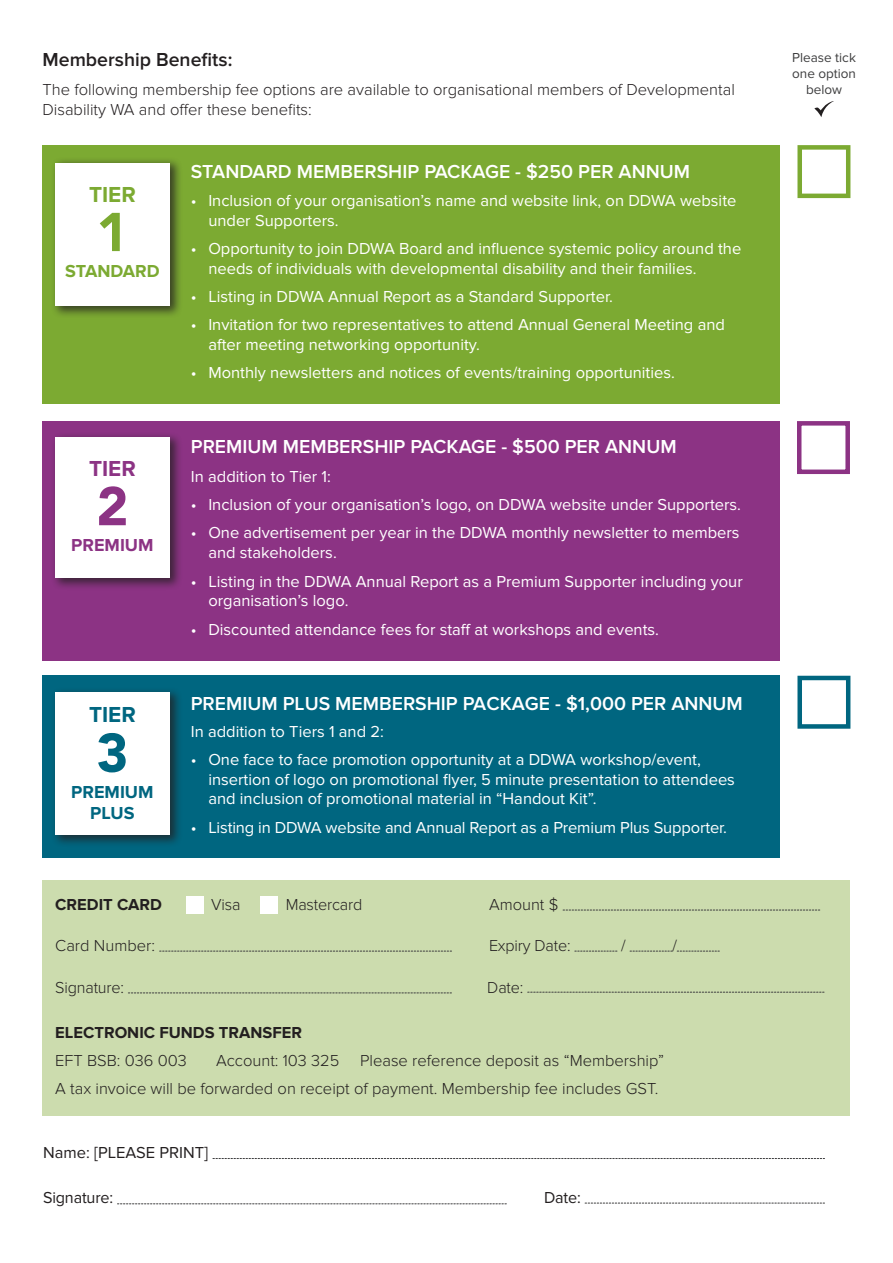
<style>
.page{position:relative;width:893px;height:1263px;background:#fff}
.page>*{position:absolute;margin:0;border:0;box-sizing:border-box;transform-origin:0 0}
.Heading_1{font:900 54px "Avenir";color:#7caa32}
.Heading_1-2{font:900 54px "Avenir";color:#8c3384}
.Heading_1-3{font:900 54px "Avenir";color:#006680}
.Heading_1-4{font:700 22.5px "Proxima Nova";color:#7caa32}
.Heading_1-5{font:700 22.5px "Proxima Nova";color:#8c3384}
.Heading_1-6{font:700 22.5px "Proxima Nova";color:#006680}
.paragraph{font:600 19.5px "Proxima Nova";color:#fff}
.t1{font:600 19.5px "Proxima Nova";color:#231f20}
.t2{font:700 18px "Proxima Nova";color:#006680}
.t3{font:700 18px "Proxima Nova";color:#7caa32}
.t4{font:700 18px "Proxima Nova";color:#8c3384}
.paragraph-2{font:16.5px/19.8px "Proxima Nova";color:#fff}
.t5{font:300 16.5px/19.8px "Proxima Nova";color:#231f20}
.t6{font:700 16.5px "Proxima Nova";color:#231f20}
.t7{font:16.5px "Proxima Nova";letter-spacing:-.01em;color:#231f20}
.t8{font:13.5px/16.2px "Proxima Nova";color:#3e3e3f;text-align:center}
</style>
<div class="page">
<svg style="left:814px;top:101px;width:20px;height:16px"></svg>
<div style="left:43px;top:145px;width:737px;height:259px;background:#7caa32"></div>
<div style="left:50px;top:157px;width:133px;height:162px;background:#231f20;opacity:.75"></div>
<div style="left:55px;top:163px;width:115px;height:143px;background:#fff"></div>
<div style="left:797px;top:145px;width:53px;height:53px;border:4px solid #7caa32"></div>
<div style="left:43px;top:421px;width:737px;height:239px;background:#8c3384"></div>
<div style="left:50px;top:431px;width:133px;height:160px;background:#231f20;opacity:.75"></div>
<div style="left:55px;top:438px;width:115px;height:140px;background:#fff"></div>
<div style="left:797px;top:421px;width:53px;height:53px;border:4px solid #8c3384"></div>
<div style="left:43px;top:676px;width:737px;height:182px;background:#006680"></div>
<div style="left:50px;top:686px;width:133px;height:162px;background:#231f20;opacity:.75"></div>
<div style="left:55px;top:693px;width:115px;height:142px;background:#fff"></div>
<div style="left:797px;top:676px;width:53px;height:53px;border:4px solid #006680"></div>
<div style="left:43px;top:880px;width:807px;height:236px;background:#ccdcae"></div>
<div style="left:186px;top:896px;width:17px;height:17px;background:#fff"></div>
<div style="left:260px;top:896px;width:18px;height:17px;background:#fff"></div>
<svg style="left:563px;top:910px;width:257px;height:1px"></svg>
<svg style="left:160px;top:951px;width:292px;height:1px"></svg>
<svg style="left:575px;top:951px;width:42px;height:1px"></svg>
<svg style="left:630px;top:951px;width:89px;height:1px"></svg>
<svg style="left:128px;top:992px;width:324px;height:1px"></svg>
<svg style="left:528px;top:992px;width:296px;height:1px"></svg>
<svg style="left:213px;top:1158px;width:612px;height:1px"></svg>
<svg style="left:117px;top:1203px;width:389px;height:1px"></svg>
<svg style="left:585px;top:1203px;width:240px;height:1px"></svg>
<p class="t1" style="left:43px;top:49px;width:191px">Membership Benefits:</p>
<p class="t5" style="left:43px;top:80px;width:694px">The following membership fee options are available to organisational members of Developmental<br>Disability WA and offer these benefits:</p>
<p class="Heading_1-4" style="left:89px;top:181px;width:48px">TIER</p>
<p class="Heading_1" style="left:96px;top:186px;width:33px">1</p>
<p class="t3" style="left:65px;top:261px;width:96px">STANDARD</p>
<p class="Heading_1-5" style="left:89px;top:455px;width:48px">TIER</p>
<p class="Heading_1-2" style="left:96px;top:460px;width:33px">2</p>
<p class="t4" style="left:71px;top:535px;width:84px">PREMIUM</p>
<p class="Heading_1-6" style="left:89px;top:702px;width:48px">TIER</p>
<p class="Heading_1-3" style="left:96px;top:707px;width:33px">3</p>
<p class="t2" style="left:71px;top:781px;width:84px">PREMIUM</p>
<p class="t2" style="left:90px;top:803px;width:46px">PLUS</p>
<p class="paragraph" style="left:191px;top:160px;width:501px">STANDARD MEMBERSHIP PACKAGE - $250 PER ANNUM</p>
<p class="paragraph-2" style="left:208px;top:191px;width:530px;text-indent:-18px">• Inclusion of your organisation’s name and website link, on DDWA website under Supporters.</p>
<p class="paragraph-2" style="left:208px;top:239px;width:534px;text-indent:-18px">• Opportunity to join DDWA Board and influence systemic policy around the needs of individuals with developmental disability and their families.</p>
<p class="paragraph-2" style="left:191px;top:287px;width:423px">• Listing in DDWA Annual Report as a Standard Supporter.</p>
<p class="paragraph-2" style="left:208px;top:315px;width:518px;text-indent:-18px">• Invitation for two representatives to attend Annual General Meeting and after meeting networking opportunity.</p>
<p class="paragraph-2" style="left:191px;top:363px;width:486px">• Monthly newsletters and notices of events/training opportunities.</p>
<p class="paragraph" style="left:191px;top:436px;width:487px">PREMIUM MEMBERSHIP PACKAGE - $500 PER ANNUM</p>
<p class="paragraph-2" style="left:191px;top:467px;width:142px">In addition to Tier 1:</p>
<p class="paragraph-2" style="left:191px;top:495px;width:552px">• Inclusion of your organisation’s logo, on DDWA website under Supporters.</p>
<p class="paragraph-2" style="left:208px;top:523px;width:533px;text-indent:-18px">• One advertisement per year in the DDWA monthly newsletter to members and stakeholders.</p>
<p class="paragraph-2" style="left:208px;top:571px;width:536px;text-indent:-18px">• Listing in the DDWA Annual Report as a Premium Supporter including your organisation’s logo.</p>
<p class="paragraph-2" style="left:191px;top:619px;width:470px">• Discounted attendance fees for staff at workshops and events.</p>
<p class="paragraph" style="left:191px;top:692px;width:554px">PREMIUM PLUS MEMBERSHIP PACKAGE - $1,000 PER ANNUM</p>
<p class="paragraph-2" style="left:191px;top:722px;width:195px">In addition to Tiers 1 and 2:</p>
<p class="paragraph-2" style="left:208px;top:750px;width:528px;text-indent:-18px">• One face to face promotion opportunity at a DDWA workshop/event, insertion of logo on promotional flyer, 5 minute presentation to attendees and inclusion of promotional material in “Handout Kit”.</p>
<p class="paragraph-2" style="left:191px;top:817px;width:537px">• Listing in DDWA website and Annual Report as a Premium Plus Supporter.</p>
<p class="t6" style="left:55px;top:895px;width:108px">CREDIT CARD</p>
<p class="t5" style="left:211px;top:895px;width:31px">Visa</p>
<p class="t5" style="left:286px;top:895px;width:78px">Mastercard</p>
<p class="t5" style="left:489px;top:895px;width:71px">Amount $</p>
<p class="t5" style="left:55px;top:936px;width:101px">Card Number:</p>
<p class="t5" style="left:489px;top:936px;width:83px">Expiry Date:</p>
<p class="t5" style="left:621px;top:936px;width:6px">/</p>
<p class="t5" style="left:672px;top:936px;width:6px">/</p>
<p class="t5" style="left:55px;top:977px;width:70px">Signature:</p>
<p class="t5" style="left:487px;top:977px;width:38px">Date:</p>
<p class="t6" style="left:55px;top:1023px;width:248px">ELECTRONIC FUNDS TRANSFER</p>
<p class="t5" style="left:55px;top:1051px;width:133px">EFT BSB: 036 003</p>
<p class="t5" style="left:216px;top:1051px;width:125px">Account: 103 325</p>
<p class="t5" style="left:360px;top:1051px;width:306px">Please reference deposit as “Membership”</p>
<p class="t5" style="left:55px;top:1079px;width:605px">A tax invoice will be forwarded on receipt of payment. Membership fee includes GST.</p>
<p class="t7" style="left:43px;top:1143px;width:167px">Name: [PLEASE PRINT]</p>
<p class="t7" style="left:43px;top:1188px;width:72px">Signature:</p>
<p class="t7" style="left:544px;top:1188px;width:38px">Date:</p>
<p class="t8" style="left:792px;top:49px;width:65px">Please tick one option below</p>
</div>
